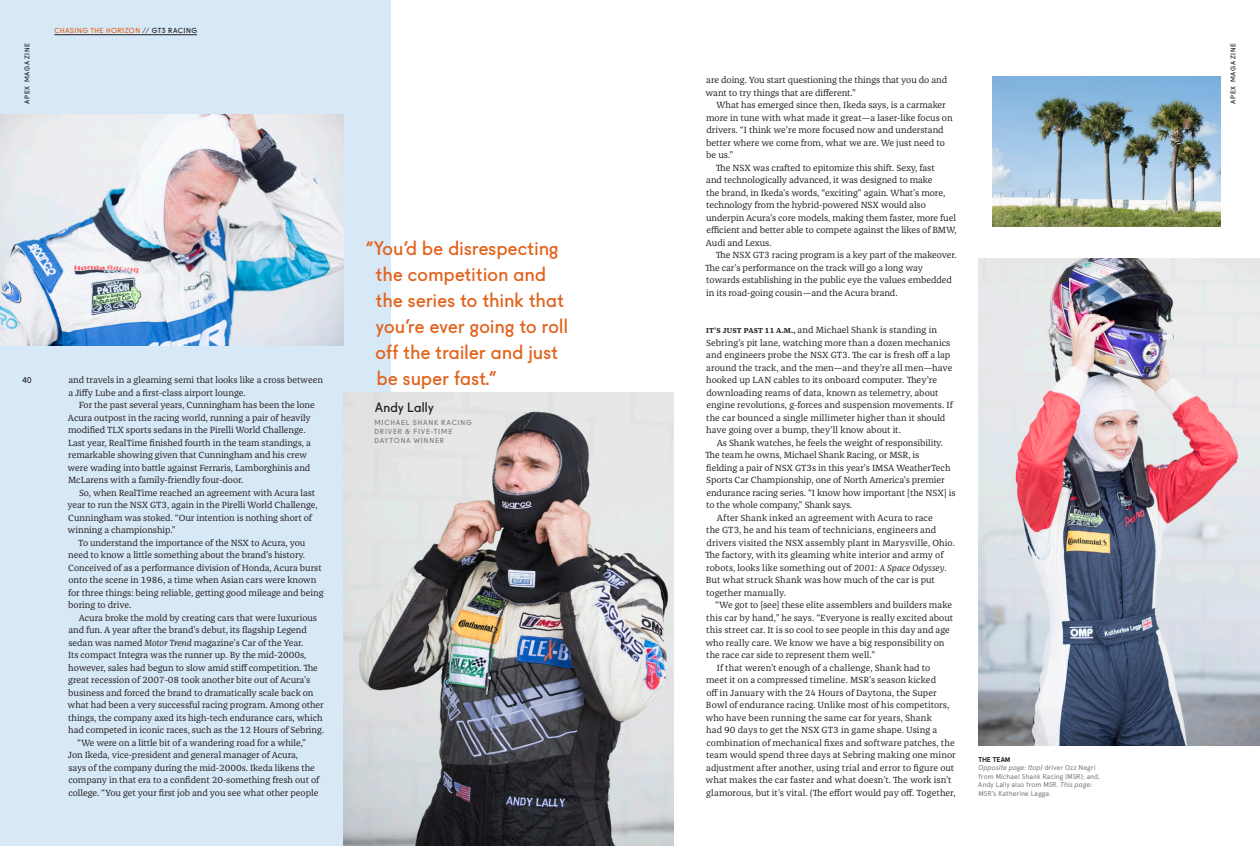
<style>
.page{position:relative;width:1260px;height:846px;background:#fff}
.page>*{position:absolute;margin:0;border:0;box-sizing:border-box;transform-origin:0 0}
.DEK_PUL_-_Med{font:19px/26px "Fugue";letter-spacing:.02em;color:#e1631d}
.DEK_PUL_-_Sm{font:13px "Fugue";letter-spacing:.02em;color:#231f20}
.Body_Franz_9_25_12{font:9.2px/12.5px "Franziska OT";letter-spacing:-.005em;color:#231f20}
.BOD_1_-_No_Ind{font:9.2px/12.5px "Franziska OT";color:#231f20}
.t1{font:8px "Fugue";color:#231f20}
.PhotoCaptionHed_Fu{font:7px/8.5px "Apercu";letter-spacing:-.01em;color:#787d83}
.SIDEBAR_-_Body_2{font:7px/9px "Fugue";letter-spacing:.115em;color:#787d83}
.Running_Head{font:7px "Fugue";letter-spacing:.065em;color:#e1631d}
.PhotoCaptionHed_Fu-2{font:700 7px "Apercu";letter-spacing:.015em;color:#231f20}
.t2{font:6.5px "Fugue";letter-spacing:.15em;color:#231f20}
.s1{color:#231f20}
.s2{font-style:italic}
.s3{font-weight:700;font-size:7.5px}
</style>
<div class="page">
<div style="left:0;top:0;width:391px;height:846px;background:#d7e8f6"></div>
<img style="left:344px;top:393px;width:329px;height:453px">
<img style="left:0;top:114px;width:344px;height:232px">
<img style="left:978px;top:258px;width:282px;height:488px">
<img style="left:992px;top:77px;width:228px;height:150px">
<hr style="left:54px;top:35px;width:143px;height:1px;background:#231f20">
<p class="t2" style="left:22px;top:104px;width:63px;rotate:-90deg">APEX MAGAZINE</p>
<p class="Running_Head" style="left:54px;top:25px;width:144px">CHASING THE HORIZON <span class="s1">// GT3 RACING</span></p>
<p class="t1" style="left:22px;top:373px;width:11px">40</p>
<p class="Body_Franz_9_25_12" style="left:68px;top:374px;width:256px">and travels in a gleaming semi that looks like a cross between a Jiffy Lube and a first-class airport lounge.</p>
<p class="Body_Franz_9_25_12" style="left:68px;top:399px;width:249px;text-indent:11px">For the past several years, Cunningham has been the lone Acura outpost in the racing world, running a pair of heavily modified TLX sports sedans in the Pirelli World Challenge.<br>Last year, RealTime finished fourth in the team standings, a remarkable showing given that Cunningham and his crew were wading into battle against Ferraris, Lamborghinis and McLarens with a family-friendly four-door.</p>
<p class="Body_Franz_9_25_12" style="left:67px;top:486px;width:252px;text-indent:12px">So, when RealTime reached an agreement with Acura last year to run the NSX GT3, again in the Pirelli World Challenge, Cunningham was stoked. “Our intention is nothing short of winning a championship.”</p>
<p class="Body_Franz_9_25_12" style="left:68px;top:536px;width:257px;text-indent:10px">To understand the importance of the NSX to Acura, you need to know a little something about the brand’s history.<br>Conceived of as a performance division of Honda, Acura burst onto the scene in 1986, a time when Asian cars were known for three things: being reliable, getting good mileage and being boring to drive.</p>
<p class="Body_Franz_9_25_12" style="left:68px;top:611px;width:258px;text-indent:11px">Acura broke the mold by creating cars that were luxurious and fun. A year after the brand’s debut, its flagship Legend sedan was named <span class="s2">Motor Trend</span> magazine’s Car of the Year.<br>Its compact Integra was the runner up. By the mid-2000s, however, sales had begun to slow amid stiff competition. The great recession of 2007-08 took another bite out of Acura’s business and forced the brand to dramatically scale back on what had been a very successful racing program. Among other things, the company axed its high-tech endurance cars, which had competed in iconic races, such as the 12 Hours of Sebring.</p>
<p class="Body_Franz_9_25_12" style="left:68px;top:736px;width:253px;text-indent:9px">“We were on a little bit of a wandering road for a while,” Jon Ikeda, vice-president and general manager of Acura,<br>says of the company during the mid-2000s. Ikeda likens the company in that era to a confident 20-something fresh out of college. “You get your first job and you see what other people</p>
<p class="DEK_PUL_-_Med" style="left:376px;top:233px;width:194px;text-indent:-9px">“You’d be disrespecting the competition and the series to think that you’re ever going to roll off the trailer and just be super fast.”</p>
<p class="DEK_PUL_-_Sm" style="left:375px;top:397px;width:60px">Andy Lally</p>
<p class="SIDEBAR_-_Body_2" style="left:374px;top:417px;width:99px">MICHAEL SHANK RACING<br>DRIVER &amp; FIVE-TIME<br>DAYTONA WINNER</p>
<p class="Body_Franz_9_25_12" style="left:705px;top:74px;width:243px">are doing. You start questioning the things that you do and want to try things that are different.”</p>
<p class="Body_Franz_9_25_12" style="left:706px;top:99px;width:248px;text-indent:10px">What has emerged since then, Ikeda says, is a carmaker more in tune with what made it great—a laser-like focus on drivers. “I think we’re more focused now and understand better where we come from, what we are. We just need to be us.”</p>
<p class="Body_Franz_9_25_12" style="left:706px;top:161px;width:252px;text-indent:10px">The NSX was crafted to epitomize this shift. Sexy, fast<br>and technologically advanced, it was designed to make<br>the brand, in Ikeda’s words, “exciting” again. What’s more, technology from the hybrid-powered NSX would also underpin Acura’s core models, making them faster, more fuel efficient and better able to compete against the likes of BMW, Audi and Lexus.</p>
<p class="Body_Franz_9_25_12" style="left:705px;top:249px;width:253px;text-indent:11px">The NSX GT3 racing program is a key part of the makeover.<br>The car’s performance on the track will go a long way towards establishing in the public eye the values embedded in its road-going cousin—and the Acura brand.</p>
<p class="BOD_1_-_No_Ind" style="left:706px;top:324px;width:248px"><span class="s3">IT’S JUST PAST 11 A.M.,</span> and Michael Shank is standing in Sebring’s pit lane, watching more than a dozen mechanics and engineers probe the NSX GT3. The car is fresh off a lap around the track, and the men—and they’re all men—have hooked up LAN cables to its onboard computer. They’re downloading reams of data, known as telemetry, about engine revolutions, g-forces and suspension movements. If the car bounced a single millimeter higher than it should have going over a bump, they’ll know about it.</p>
<p class="Body_Franz_9_25_12" style="left:705px;top:436px;width:252px;text-indent:12px">As Shank watches, he feels the weight of responsibility.<br>The team he owns, Michael Shank Racing, or MSR, is<br>fielding a pair of NSX GT3s in this year’s IMSA WeatherTech Sports Car Championship, one of North America’s premier endurance racing series. “I know how important [the NSX] is to the whole company,” Shank says.</p>
<p class="Body_Franz_9_25_12" style="left:705px;top:511px;width:251px;text-indent:12px">After Shank inked an agreement with Acura to race<br>the GT3, he and his team of technicians, engineers and drivers visited the NSX assembly plant in Marysville, Ohio.<br>The factory, with its gleaming white interior and army of robots, looks like something out of <span class="s2">2001: A Space Odyssey</span>.<br>But what struck Shank was how much of the car is put together manually.</p>
<p class="Body_Franz_9_25_12" style="left:705px;top:599px;width:249px;text-indent:10px">“We got to [see] these elite assemblers and builders make this car by hand,” he says. “Everyone is really excited about this street car. It is so cool to see people in this day and age who really care. We know we have a big responsibility on the race car side to represent them well.”</p>
<p class="Body_Franz_9_25_12" style="left:705px;top:661px;width:252px;text-indent:11px">If that weren’t enough of a challenge, Shank had to<br>meet it on a compressed timeline. MSR’s season kicked<br>off in January with the 24 Hours of Daytona, the Super Bowl of endurance racing. Unlike most of his competitors, who have been running the same car for years, Shank<br>had 90 days to get the NSX GT3 in game shape. Using a combination of mechanical fixes and software patches, the team would spend three days at Sebring making one minor adjustment after another, using trial and error to figure out what makes the car faster and what doesn’t. The work isn’t glamorous, but it’s vital. (The effort would pay off. Together,</p>
<p class="PhotoCaptionHed_Fu-2" style="left:978px;top:755px;width:34px">THE TEAM</p>
<p class="PhotoCaptionHed_Fu" style="left:978px;top:763px;width:124px"><span class="s2">Opposite page: (top)</span> driver Ozz Negri from Michael Shank Racing (MSR); and, Andy Lally also from MSR. <span class="s2">This page:<br></span>MSR’s Katherine Legge.</p>
<p class="t2" style="left:1228px;top:104px;width:63px;rotate:-90deg">APEX MAGAZINE</p>
</div>
